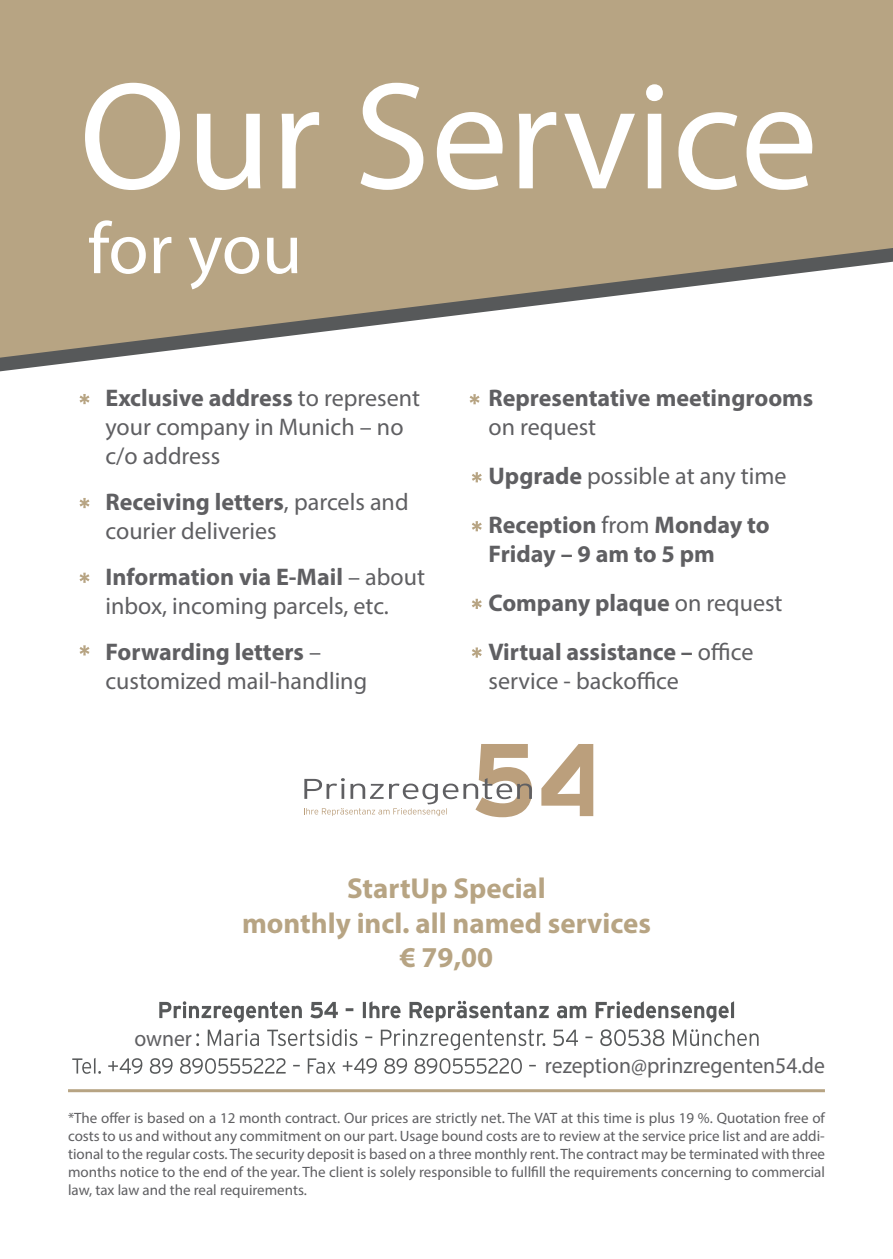
<style>
.page{position:relative;width:893px;height:1259px;background:#fff}
.page>*{position:absolute;margin:0;border:0;box-sizing:border-box;transform-origin:0 0}
.t1{font:154.2px "Myriad Pro";color:#fff}
.t2{font:73.2px "Myriad Pro";letter-spacing:-.005em;color:#fff}
.t3{font:700 28.8px/34.8px "Myriad Pro";color:#b7a483;text-align:center}
.t4{font:24px/28.8px "Myriad Pro";color:#5f5f62}
.t5{font:700 24px/48.9px "Myriad Pro";color:#5f5f62}
.t6{font:22.5px "Myriad Pro";color:#5f5f62;scale:.96 1}
.t7{font:15px/18px "Myriad Pro";color:#5f5f62;text-align:justify}
.s1{font-weight:700}
.s2{font-weight:400}
</style>
<div class="page">
<div style="left:0;top:0;width:893px;height:248px;background:#b7a483"></div>
<svg style="left:304px;top:744px;width:289px;height:73px"></svg>
<svg style="left:0;top:248px;width:893px;height:123px"></svg>
<svg style="left:159px;top:1001px;width:575px;height:21px"></svg>
<hr style="left:68px;top:1089px;width:757px;height:3px;background:#b7a483">
<svg style="left:79px;top:394px;width:11px;height:10px"></svg>
<svg style="left:79px;top:498px;width:11px;height:10px"></svg>
<svg style="left:79px;top:573px;width:11px;height:10px"></svg>
<svg style="left:79px;top:645px;width:11px;height:10px"></svg>
<svg style="left:470px;top:394px;width:10px;height:10px"></svg>
<svg style="left:472px;top:472px;width:10px;height:10px"></svg>
<svg style="left:472px;top:599px;width:10px;height:10px"></svg>
<svg style="left:472px;top:647px;width:10px;height:10px"></svg>
<svg style="left:72px;top:1058px;width:464px;height:15px"></svg>
<svg style="left:196px;top:1029px;width:563px;height:21px"></svg>
<svg style="left:472px;top:521px;width:10px;height:10px"></svg>
<h1 class="t1" style="left:79px;top:41px;width:740px">Our Service</h1>
<h2 class="t2" style="left:88px;top:203px;width:216px">for you</h2>
<h3 class="t4" style="left:105px;top:383px;width:316px"><span class="s1">Exclusive address</span> to represent your company in Munich – no c/o address</h3>
<h3 class="t4" style="left:105px;top:487px;width:305px"><span class="s1">Receiving letters</span>, parcels and courier deliveries</h3>
<h3 class="t4" style="left:105px;top:562px;width:321px"><span class="s1">Information via E-Mail</span> – about inbox, incoming parcels, etc.</h3>
<h3 class="t4" style="left:105px;top:637px;width:263px"><span class="s1">Forwarding letters</span> – customized mail-handling</h3>
<h3 class="t5" style="left:488px;top:373px;width:326px">Representative meetingrooms</h3>
<h3 class="t4" style="left:488px;top:402px;width:300px;line-height:48.9px">on request<br><span class="s1">Upgrade</span> possible at any time</h3>
<h3 class="t5" style="left:488px;top:510px;width:283px;line-height:28.8px">Reception <span class="s2">from</span> Monday to<br>Friday – 9 am to 5 pm</h3>
<h3 class="t5" style="left:488px;top:577px;width:296px">Company plaque <span class="s2">on request<br></span>Virtual assistance – <span class="s2">office</span></h3>
<h3 class="t4" style="left:488px;top:666px;width:192px">service - backoffice</h3>
<h3 class="t6" style="left:134px;top:1024px;width:61px">owner</h3>
<h3 class="t3" style="left:242px;top:870px;width:410px">StartUp Special<br>monthly incl. all named services € 79,00</h3>
<h3 class="t6" style="left:545px;top:1051px;width:293px">rezeption@prinzregenten54.de</h3>
<p class="t7" style="left:68px;top:1108px;width:758px">*The offer is based on a 12 month contract. Our prices are strictly net. The VAT at this time is plus 19 %. Quotation free of costs to us and without any commitment on our part. Usage bound costs are to review at the service price list and are addi&shy;tional to the regular costs. The security deposit is based on a three monthly rent. The contract may be terminated with three months notice to the end of the year. The client is solely responsible to fullfill the requirements concerning to commercial law, tax law and the real requirements.</p>
</div>
